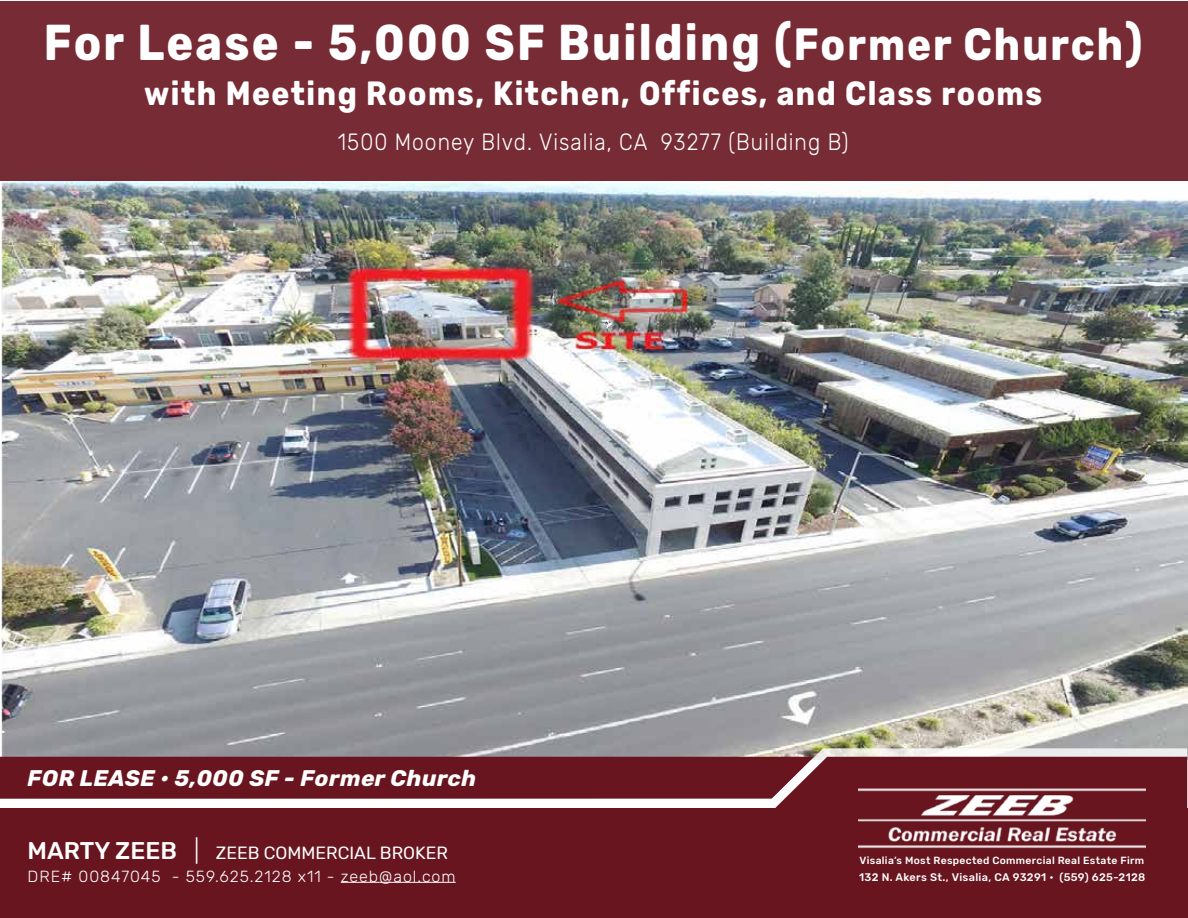
<style>
.page{position:relative;width:1188px;height:918px;background:#fff}
.page>*{position:absolute;margin:0;border:0;box-sizing:border-box;transform-origin:0 0}
.t1{font:700 50.25px "Rubik";letter-spacing:.05em;color:#fff;scale:.9 1}
.t2{font:700 33.45px "Rubik";letter-spacing:.05em;color:#fff;scale:.9 1}
.t3{font:300 23.4px "Rubik";letter-spacing:.05em;color:#fff;scale:.9 1}
.t4{font:italic 700 22.5px "Rubik";letter-spacing:.02em;color:#fff}
.t5{font:17.7px "Rubik";color:#fff}
.t6{font:300 16.05px "Rubik";letter-spacing:.06em;color:#fff}
.t7{font:500 10.95px "Rubik";letter-spacing:.03em;color:#fff}
.t8{font:500 10.35px "Rubik";letter-spacing:.03em;color:#fff}
.s1{font-size:45px}
.s2{font-weight:500;font-size:24px}
.s3{font-weight:300;font-size:24px}
.s4{color:#fafafa}
.s5{color:#fdfdfe}
</style>
<div class="page">
<img style="left:0;top:180px;width:1188px;height:568px">
<svg style="left:0;top:748px;width:1188px;height:60px;background:#b1afb1"></svg>
<div style="left:0;top:1px;width:1188px;height:179px;background:#772c35"></div>
<div style="left:0;top:808px;width:1188px;height:110px;background:#68151f"></div>
<svg style="left:0;top:757px;width:1187px;height:51px;background:#7e373f"></svg>
<img style="left:858px;top:782px;width:287px;height:67px">
<hr style="left:341px;top:882px;width:38px;height:1px;background:#fafafa">
<hr style="left:379px;top:882px;width:77px;height:1px;background:#fdfdfe">
<h1 class="t1" style="left:44px;top:13px;width:1222px">For Lease - 5,000 SF Building (<span class="s1">Former Church</span>)</h1>
<p class="t2" style="left:144px;top:74px;width:1000px">with Meeting Rooms, Kitchen, Offices, and Class rooms</p>
<p class="t3" style="left:338px;top:129px;width:569px">1500 Mooney Blvd. Visalia, CA 93277 (Building B)</p>
<p class="t4" style="left:28px;top:765px;width:450px">FOR LEASE • 5,000 SF - Former Church</p>
<p class="t5" style="left:28px;top:843px;width:422px"><span class="s2">MARTY ZEEB</span> <span class="s3">|</span> ZEEB COMMERCIAL BROKER</p>
<p class="t6" style="left:28px;top:867px;width:430px">DRE# 00847045 - 559.625.2128 x11 - <span class="s4">zeeb</span><span class="s5">@aol.com</span></p>
<p class="t8" style="left:860px;top:854px;width:286px">Visalia’s Most Respected Commercial Real Estate Firm</p>
<p class="t7" style="left:859px;top:871px;width:288px">132 N. Akers St., Visalia, CA 93291 • (559) 625-2128</p>
</div>
